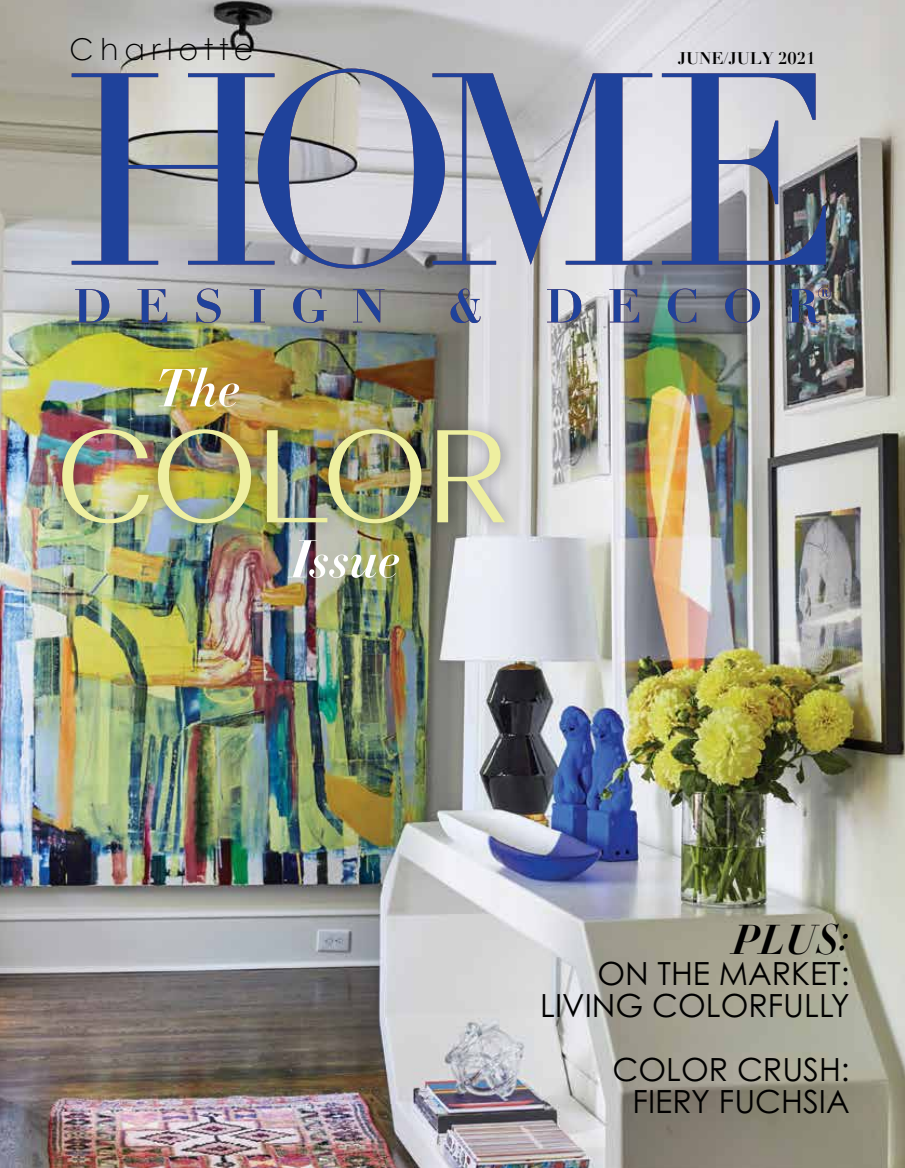
<style>
.page{position:relative;width:905px;height:1168px;background:#fff}
.page>*{position:absolute;margin:0;border:0;box-sizing:border-box;transform-origin:0 0}
.t1{font:300 131.55px "Alethia Pro";letter-spacing:-.045em;color:#eeefa0}
.t2{font:52.5px "Didot HTF B24 Bold Ital";letter-spacing:.01em;color:#fff}
.t3{font:41.55px "Didot HTF B24 Bold Ital";color:#000}
.t4{font:31.95px/32px "Century Gothic Pro";color:#000;text-align:right}
.t5{font:300 30px "Century Gothic";letter-spacing:.2em;color:#000}
.t6{font:700 16.5px "Didot";color:#000}
</style>
<div class="page">
<img style="left:0;top:0;width:904px;height:1168px">
<svg style="left:72px;top:69px;width:753px;height:200px;background:#959eb7"></svg>
<svg style="left:75px;top:287px;width:755px;height:36px;background:#8d929e"></svg>
<div style="left:47px;top:414px;width:471px;height:124px;background:#000;opacity:.4"></div>
<p class="t5" style="left:70px;top:30px;width:185px">Charlotte</p>
<h2 class="t2" style="left:156px;top:355px;width:86px">The</h2>
<h1 class="t1" style="left:54px;top:392px;width:458px">COLOR</h1>
<h2 class="t2" style="left:290px;top:526px;width:111px">Issue</h2>
<p class="t6" style="left:678px;top:47px;width:139px">JUNE/JULY 2021</p>
<h3 class="t3" style="left:732px;top:913px;width:119px">PLUS:</h3>
<p class="t4" style="left:540px;top:957px;width:311px">ON THE MARKET:<br>LIVING COLORFULLY</p>
<p class="t4" style="left:612px;top:1053px;width:239px">COLOR CRUSH:<br>FIERY FUCHSIA</p>
</div>
